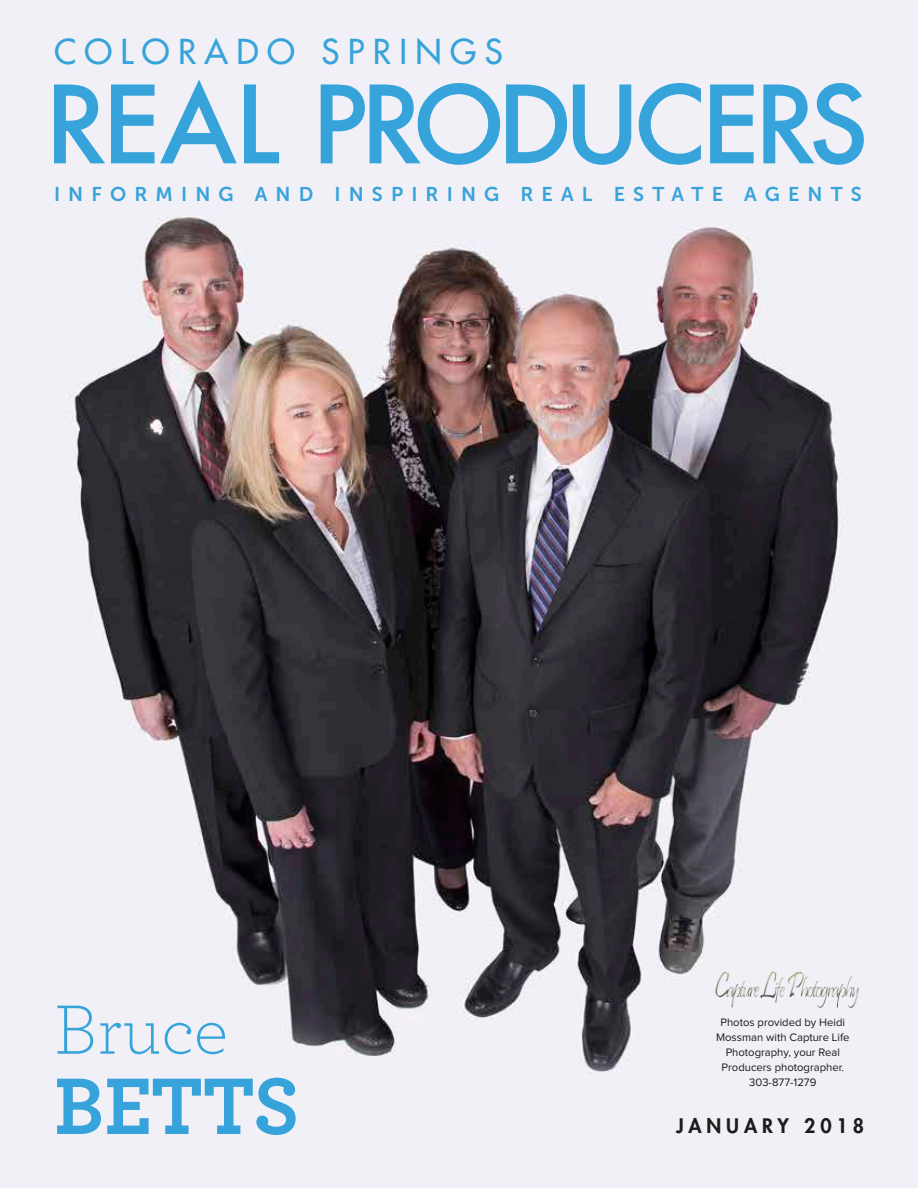
<style>
.page{position:relative;width:918px;height:1188px;background:#fff}
.page>*{position:absolute;margin:0;border:0;box-sizing:border-box;transform-origin:0 0}
.t1{font:700 84px "Archer Pro";letter-spacing:-.01em;color:#37a3db}
.t2{font:300 73.05px "Archer Pro";color:#37a3db}
.t3{font:500 33.45px "Futura Std";letter-spacing:.25em;color:#37a3db}
.t4{font:19.8px "Museo Sans 700";letter-spacing:.41em;color:#37a3db}
.t5{font:800 19.5px "Futura Std";letter-spacing:.25em;color:#1c1b1a}
.t6{font:11.25px/15px "Proxima Nova";color:#1c1b1a;text-align:center}
</style>
<div class="page">
<div style="left:0;top:0;width:918px;height:22px;background:#f3f2f7"></div>
<img style="left:0;top:22px;width:918px;height:1166px">
<svg style="left:54px;top:85px;width:51px;height:78px"></svg>
<svg style="left:111px;top:80px;width:126px;height:83px"></svg>
<svg style="left:244px;top:85px;width:35px;height:78px"></svg>
<svg style="left:321px;top:83px;width:179px;height:82px"></svg>
<svg style="left:506px;top:85px;width:61px;height:78px"></svg>
<svg style="left:573px;top:85px;width:58px;height:80px"></svg>
<svg style="left:639px;top:83px;width:62px;height:82px"></svg>
<svg style="left:710px;top:85px;width:44px;height:78px"></svg>
<svg style="left:763px;top:83px;width:101px;height:82px"></svg>
<img style="left:689px;top:946px;width:211px;height:86px">
<h3 class="t3" style="left:54px;top:30px;width:448px">COLORADO SPRINGS</h3>
<h3 class="t4" style="left:54px;top:183px;width:809px">INFORMING AND INSPIRING REAL ESTATE AGENTS</h3>
<h2 class="t2" style="left:54px;top:982px;width:176px">Bruce</h2>
<h1 class="t1" style="left:54px;top:1040px;width:247px">Betts</h1>
<p class="t6" style="left:716px;top:1015px;width:135px">Photos provided by Heidi<br>Mossman with Capture Life<br>Photography, your Real<br>Producers photographer.<br>303-877-1279</p>
<h3 class="t5" style="left:676px;top:1114px;width:189px">JANUARY 2018</h3>
</div>
